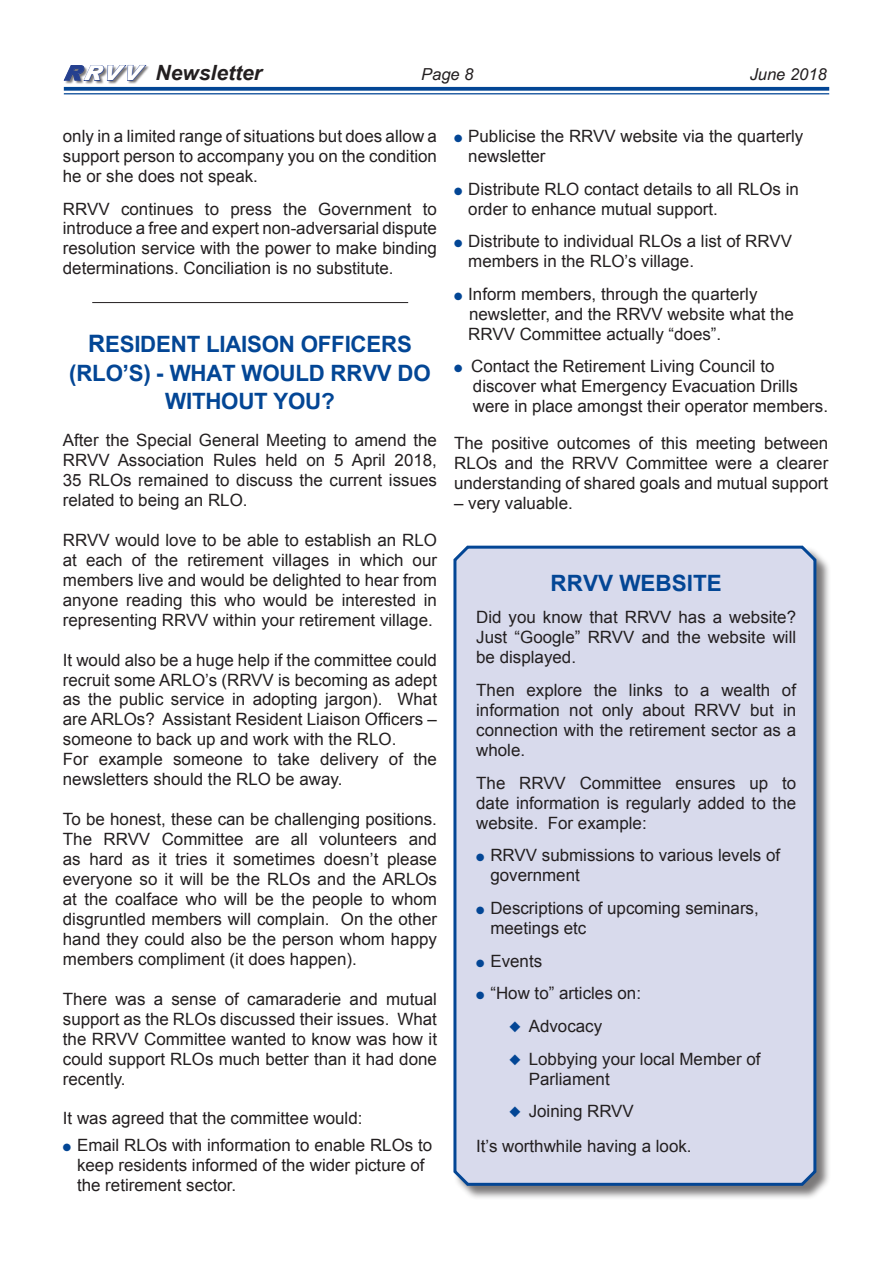
<style>
.page{position:relative;width:893px;height:1263px;background:#fff}
.page>*{position:absolute;margin:0;border:0;box-sizing:border-box;transform-origin:0 0}
.t1{font:700 22.5px "Arial";letter-spacing:-.01em;color:#034695}
.t2{font:italic 700 21px "Arial";color:#231f20}
.t3{font:italic 900 20.55px "Arial";color:#fff;scale:1.08 1}
.t4{font:16.95px/20px "Arial";color:#231f20}
.t5{font:italic 16.5px "Arial";color:#231f20}
.s1{color:#25408f}
.s2{font-size:24px}
.s3{color:#034695}
</style>
<div class="page">
<svg style="left:64px;top:87px;width:765px;height:4px;fill:#034695"></svg>
<hr style="left:64px;top:93px;width:765px;height:1px;background:#034695">
<div style="left:454px;top:546px;width:376px;height:654px;background:#231f20;opacity:.6"></div>
<div style="left:453px;top:545px;width:365px;height:642px;background:#d8daec"></div>
<hr style="left:92px;top:302px;width:316px;height:1px;background:#231f20">
<div style="left:64px;top:66px;width:25px;height:19px;background:#231f20;opacity:.6"></div>
<div style="left:84px;top:66px;width:25px;height:19px;background:#231f20;opacity:.6"></div>
<div style="left:107px;top:66px;width:23px;height:19px;background:#231f20;opacity:.6"></div>
<div style="left:128px;top:66px;width:22px;height:19px;background:#231f20;opacity:.6"></div>
<svg style="left:63px;top:65px;width:84px;height:16px"></svg>
<p class="t3" style="left:64px;top:60px;width:71px"><span class="s1">R</span>RVV</p>
<p class="t2" style="left:156px;top:61px;width:108px">Newsletter</p>
<p class="t5" style="left:421px;top:65px;width:54px">Page 8</p>
<p class="t5" style="left:750px;top:65px;width:79px">June 2018</p>
<p class="t4" style="left:63px;top:126px;width:376px;text-align:justify">only in a limited range of situations but does allow a support person to accompany you on the condition he or she does not speak.</p>
<p class="t4" style="left:63px;top:199px;width:376px;text-align:justify">RRVV continues to press the Government to introduce a free and expert non-adversarial dispute resolution service with the power to make binding determinations. Conciliation is no substitute.</p>
<h1 class="t1" style="left:88px;top:331px;width:31px"><span class="s2">R</span>ESIDE</h1>
<h1 class="t1" style="left:171px;top:331px;width:60px">NT LIAIS</h1>
<h1 class="t1" style="left:262px;top:331px;width:121px">ON OFFICERS</h1>
<h1 class="t1" style="left:69px;top:360px;width:359px">(RLO’S) - WHAT WOULD RRVV DO</h1>
<h1 class="t1" style="left:165px;top:388px;width:171px">WITHOUT YOU?</h1>
<p class="t4" style="left:63px;top:430px;width:376px;text-align:justify">After the Special General Meeting to amend the RRVV Association Rules held on 5 April 2018, 35 RLOs remained to discuss the current issues related to being an RLO.</p>
<p class="t4" style="left:63px;top:530px;width:376px;text-align:justify">RRVV would love to be able to establish an RLO at each of the retirement villages in which our members live and would be delighted to hear from anyone reading this who would be interested in representing RRVV within your retirement village.</p>
<p class="t4" style="left:63px;top:650px;width:376px">It would also be a huge help if the committee could recruit some ARLO’s (RRVV is becoming as adept as the public service in adopting jargon). What are ARLOs? Assistant Resident Liaison Officers – someone to back up and work with the RLO.<br>For example someone to take delivery of the newsletters should the RLO be away.</p>
<p class="t4" style="left:63px;top:809px;width:376px;text-align:justify">To be honest, these can be challenging positions.<br>The RRVV Committee are all volunteers and as hard as it tries it sometimes doesn’t please everyone so it will be the RLOs and the ARLOs at the coalface who will be the people to whom disgruntled members will complain. On the other hand they could also be the person whom happy members compliment (it does happen).</p>
<p class="t4" style="left:63px;top:989px;width:376px;text-align:justify">There was a sense of camaraderie and mutual support as the RLOs discussed their issues. What the RRVV Committee wanted to know was how it could support RLOs much better than it had done recently.</p>
<p class="t4" style="left:63px;top:1109px;width:301px">It was agreed that the committee would:</p>
<p class="t4" style="left:77px;top:1135px;width:357px;text-indent:-14px"><span class="s3">●</span> Email RLOs with information to enable RLOs to keep residents informed of the wider picture of the retirement sector.</p>
<p class="t4" style="left:468px;top:126px;width:337px;text-indent:-14px"><span class="s3">●</span> Publicise the RRVV website via the quarterly newsletter</p>
<p class="t4" style="left:468px;top:179px;width:332px;text-indent:-14px"><span class="s3">●</span> Distribute RLO contact details to all RLOs in order to enhance mutual support.</p>
<p class="t4" style="left:468px;top:231px;width:325px;text-indent:-14px"><span class="s3">●</span> Distribute to individual RLOs a list of RRVV members in the RLO’s village.</p>
<p class="t4" style="left:468px;top:284px;width:327px;text-indent:-14px"><span class="s3">●</span> Inform members, through the quarterly newsletter, and the RRVV website what the<br>RRVV Committee actually “does”.</p>
<p class="t4" style="left:473px;top:357px;width:357px;text-indent:-19px"><span class="s3">●</span> Contact the Retirement Living Council to discover what Emergency Evacuation Drills were in place amongst their operator members.</p>
<p class="t4" style="left:454px;top:434px;width:376px;text-align:justify">The positive outcomes of this meeting between RLOs and the RRVV Committee were a clearer understanding of shared goals and mutual support</p>
<p class="t4" style="left:454px;top:493px;width:120px">– very valuable.</p>
<h1 class="t1" style="left:551px;top:570px;width:135px">RRVV WEBSITE</h1>
<p class="t4" style="left:476px;top:608px;width:321px;text-align:justify">Did you know that RRVV has a website?<br>Just “Google” RRVV and the website will be displayed.</p>
<p class="t4" style="left:476px;top:680px;width:321px;text-align:justify">Then explore the links to a wealth of information not only about RRVV but in connection with the retirement sector as a whole.</p>
<p class="t4" style="left:476px;top:773px;width:321px;text-align:justify">The RRVV Committee ensures up to date information is regularly added to the website. For example:</p>
<p class="t4" style="left:490px;top:845px;width:291px;text-indent:-14px"><span class="s3">●</span> RRVV submissions to various levels of government</p>
<p class="t4" style="left:490px;top:898px;width:270px;text-indent:-14px"><span class="s3">●</span> Descriptions of upcoming seminars, meetings etc</p>
<p class="t4" style="left:476px;top:951px;width:67px"><span class="s3">●</span> Events</p>
<p class="t4" style="left:476px;top:983px;width:166px"><span class="s3">●</span> “How to” articles on:</p>
<p class="t4" style="left:509px;top:1016px;width:94px"><span class="s3">◆</span> Advocacy</p>
<p class="t4" style="left:529px;top:1049px;width:233px;text-indent:-20px"><span class="s3">◆</span> Lobbying your local Member of<br>Parliament</p>
<p class="t4" style="left:476px;top:1094px;width:217px;line-height:34.8px;text-indent:33px"><span class="s3">◆</span> Joining RRVV<br>It’s worthwhile having a look.</p>
</div>
